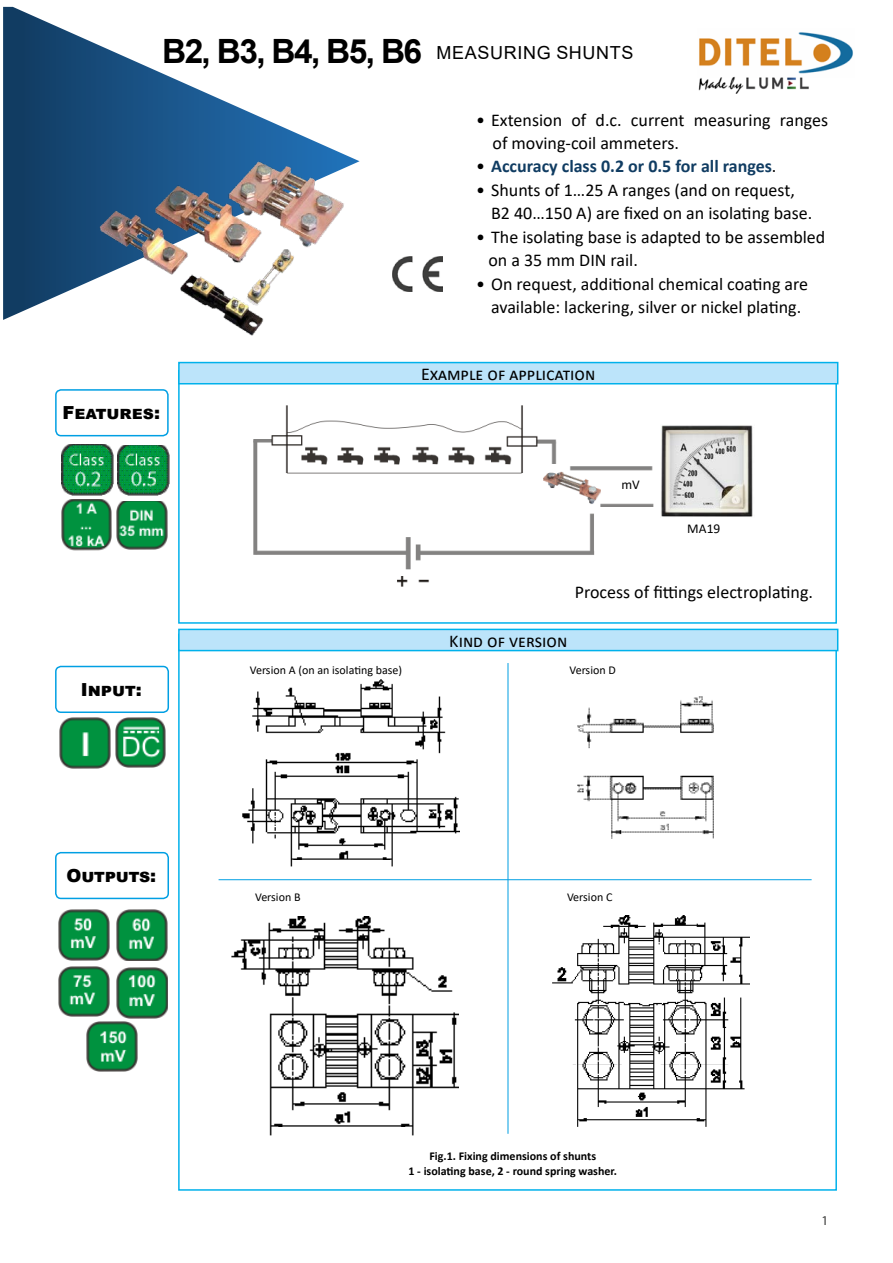
<style>
.page{position:relative;width:893px;height:1263px;background:#fff}
.page>*{position:absolute;margin:0;border:0;box-sizing:border-box;transform-origin:0 0}
.t1{font:18px/22.5px "Calibri";color:#000}
.t2{font:700 18px "Calibri";color:#103c62}
.t3{font:18px "Arial";letter-spacing:.035em;color:#000}
.t4{font:900 18px "Arial";color:#000}
.t5{font:13.5px "Calibri";color:#000}
.t6{font:13.5px "Myriad Pro";color:#3c3c3b}
.t7{font:700 12px/14.4px "Calibri";color:#000;text-align:center}
.t8{font:12px "Calibri";color:#000}
.s1{font-weight:700;font-size:33.45px}
.s2{font-weight:400;color:#000}
</style>
<div class="page">
<img style="left:698px;top:32px;width:155px;height:61px">
<div style="left:178px;top:370px;width:659px;height:254px;background:#fff;border:2px solid #00b1eb"></div>
<div style="left:179px;top:363px;width:659px;height:21px;background:#bce4fa"></div>
<div style="left:178px;top:362px;width:660px;height:22px;border:2px solid #00b1eb"></div>
<img style="left:393px;top:257px;width:49px;height:34px">
<img style="left:61px;top:499px;width:51px;height:52px">
<div style="left:55px;top:389px;width:114px;height:47px;border:2px solid #009fe3;border-radius:5px"></div>
<img style="left:116px;top:501px;width:51px;height:49px">
<div style="left:55px;top:666px;width:114px;height:47px;border:2px solid #009fe3;border-radius:5px"></div>
<img style="left:115px;top:717px;width:51px;height:51px">
<img style="left:59px;top:718px;width:51px;height:50px">
<div style="left:55px;top:852px;width:114px;height:47px;border:2px solid #009fe3;border-radius:5px"></div>
<img style="left:58px;top:909px;width:51px;height:51px">
<img style="left:117px;top:909px;width:50px;height:51px">
<img style="left:59px;top:966px;width:50px;height:51px">
<img style="left:117px;top:967px;width:51px;height:51px">
<img style="left:86px;top:1021px;width:51px;height:51px">
<div style="left:178px;top:634px;width:659px;height:557px;background:#fff;border:2px solid #00b1eb"></div>
<img style="left:242px;top:679px;width:217px;height:188px">
<img style="left:231px;top:916px;width:227px;height:220px">
<img style="left:552px;top:916px;width:197px;height:211px">
<img style="left:577px;top:697px;width:136px;height:141px">
<hr style="left:508px;top:663px;width:1px;height:471px;background:#009fe3">
<hr style="left:219px;top:879px;width:593px;height:1px;background:#009fe3">
<div style="left:179px;top:629px;width:659px;height:22px;background:#bce4fa"></div>
<div style="left:178px;top:629px;width:660px;height:22px;border:2px solid #00b1eb"></div>
<img style="left:254px;top:405px;width:400px;height:181px">
<img style="left:661px;top:425px;width:92px;height:92px">
<img style="left:117px;top:445px;width:52px;height:51px">
<img style="left:61px;top:444px;width:53px;height:51px">
<svg style="left:3px;top:7px;width:357px;height:313px"></svg>
<img style="left:97px;top:140px;width:254px;height:196px">
<p class="t3" style="left:162px;top:40px;width:473px"><span class="s1">B2, B3, B4, B5, B6</span> MEASURING SHUNTS</p>
<p class="t1" style="left:492px;top:109px;width:337px;text-indent:-16px">• Extension of d.c. current measuring ranges of moving-coil ammeters.</p>
<p class="t2" style="left:476px;top:154px;width:302px"><span class="s2">•</span> Accuracy class 0.2 or 0.5 for all ranges<span class="s2">.</span></p>
<p class="t1" style="left:491px;top:179px;width:323px;text-indent:-15px">• Shunts of 1…25 A ranges (and on request,<br>B2 40…150 A) are fixed on an isolating base.</p>
<p class="t1" style="left:488px;top:224px;width:338px;line-height:23.9px;text-indent:-12px">• The isolating base is adapted to be assembled on a 35 mm DIN rail.</p>
<p class="t1" style="left:476px;top:272px;width:333px;text-align:center">• On request, additional chemical coating are available: lackering, silver or nickel plating.</p>
<p class="t4" style="left:63px;top:400px;width:99px">Features:</p>
<p class="t4" style="left:81px;top:676px;width:63px">Input:</p>
<p class="t4" style="left:67px;top:862px;width:91px">Outputs:</p>
<p class="t1" style="left:421px;top:362px;width:176px">Example of application</p>
<p class="t5" style="left:621px;top:475px;width:20px">mV</p>
<p class="t5" style="left:687px;top:519px;width:35px">MA19</p>
<p class="t1" style="left:575px;top:580px;width:240px">Process of fittings electroplating.</p>
<p class="t1" style="left:449px;top:629px;width:119px">Kind of version</p>
<p class="t8" style="left:250px;top:662px;width:154px">Version A (on an isolating base)</p>
<p class="t8" style="left:569px;top:661px;width:48px">Version D</p>
<p class="t8" style="left:255px;top:888px;width:47px">Version B</p>
<p class="t8" style="left:567px;top:888px;width:47px">Version C</p>
<p class="t7" style="left:408px;top:1149px;width:210px">Fig.1. Fixing dimensions of shunts<br>1 - isolating base, 2 - round spring washer.</p>
<p class="t6" style="left:822px;top:1212px;width:8px">1</p>
</div>
